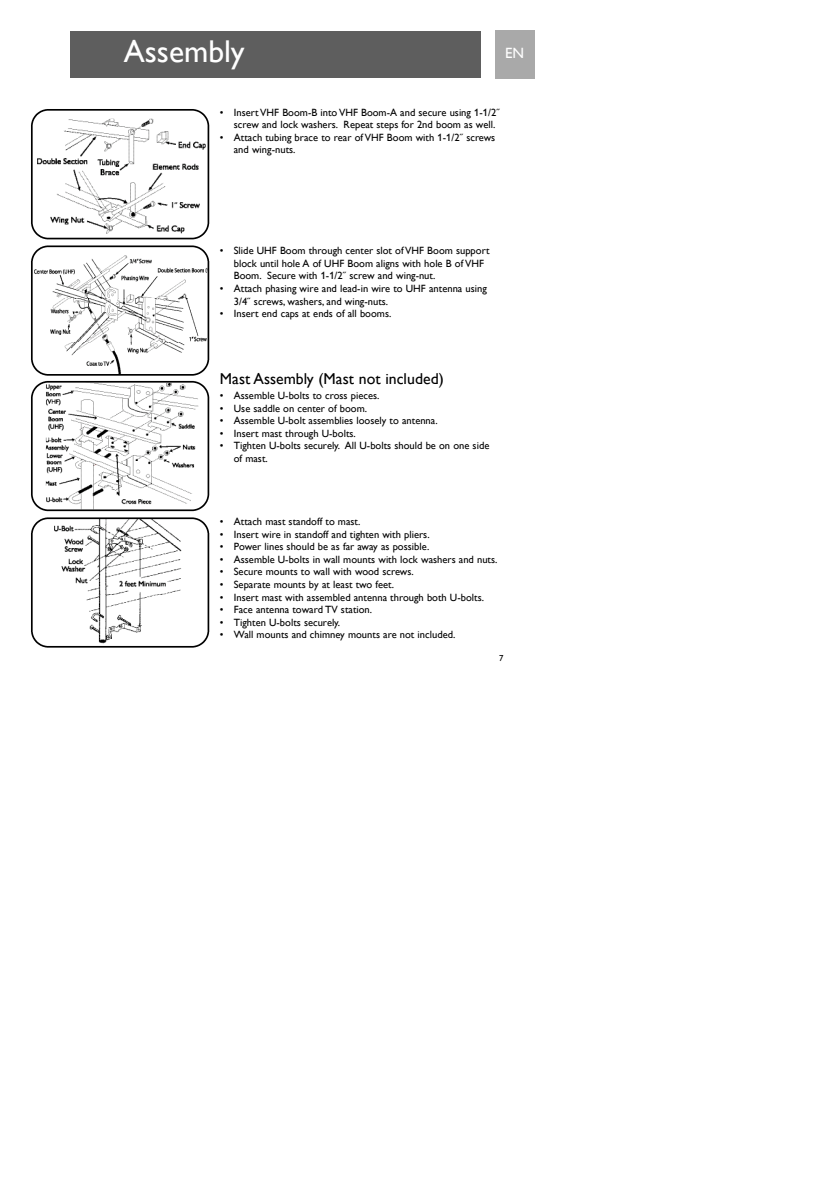
<style>
.page{position:relative;width:819px;height:1197px;background:#fff}
.page>*{position:absolute;margin:0;border:0;box-sizing:border-box;transform-origin:0 0}
.t1{font:31.5px "Gill Sans Alt One WGL";color:#fff}
.t2{font:15.75px "Gill Sans Alt One WGL";color:#000}
.t3{font:14.88px "Gill Sans Alt One WGL";color:#fff}
.t4{font:10.5px/12.6px "Gill Sans Alt One WGL";color:#000}
.t5{font:8.75px "Gill Sans Alt One WGL";color:#000}
</style>
<div class="page">
<div style="left:495px;top:31px;width:39px;height:48px;background:#a9a9a9"></div>
<div style="left:70px;top:31px;width:411px;height:46px;background:#5e5e5e"></div>
<svg style="left:31px;top:109px;width:178px;height:130px"></svg>
<svg style="left:31px;top:245px;width:178px;height:266px"></svg>
<svg style="left:31px;top:517px;width:178px;height:131px"></svg>
<h1 class="t1" style="left:124px;top:32px;width:122px">Assembly</h1>
<h3 class="t3" style="left:505px;top:45px;width:21px">EN</h3>
<p class="t4" style="left:234px;top:106px;width:268px;text-indent:-14px">• InsertVHF Boom-B into VHF Boom-A and secure using 1-1/2˝ screw and lock washers. Repeat steps for 2nd boom as well.</p>
<p class="t4" style="left:234px;top:131px;width:263px;text-indent:-14px">• Attach tubing brace to rear of VHF Boom with 1-1/2˝ screws and wing-nuts.</p>
<p class="t4" style="left:234px;top:244px;width:257px;text-indent:-14px">• Slide UHF Boom through center slot of VHF Boom support block until hole A of UHF Boom aligns with hole B of VHF<br>Boom. Secure with 1-1/2˝ screw and wing-nut.</p>
<p class="t4" style="left:234px;top:282px;width:255px;text-indent:-14px">• Attach phasing wire and lead-in wire to UHF antenna using<br>3/4˝ screws, washers, and wing-nuts.</p>
<p class="t4" style="left:220px;top:307px;width:173px">• Insert end caps at ends of all booms.</p>
<h2 class="t2" style="left:220px;top:369px;width:225px">Mast Assembly (Mast not included)</h2>
<p class="t4" style="left:220px;top:389px;width:161px">• Assemble U-bolts to cross pieces.</p>
<p class="t4" style="left:220px;top:402px;width:149px">• Use saddle on center of boom.</p>
<p class="t4" style="left:220px;top:414px;width:219px">• Assemble U-bolt assemblies loosely to antenna.</p>
<p class="t4" style="left:220px;top:427px;width:137px">• Insert mast through U-bolts.</p>
<p class="t4" style="left:234px;top:439px;width:257px;text-indent:-14px">• Tighten U-bolts securely. All U-bolts should be on one side of mast.</p>
<p class="t4" style="left:220px;top:515px;width:142px">• Attach mast standoff to mast.</p>
<p class="t4" style="left:220px;top:528px;width:211px">• Insert wire in standoff and tighten with pliers.</p>
<p class="t4" style="left:220px;top:540px;width:211px">• Power lines should be as far away as possible.</p>
<p class="t4" style="left:220px;top:553px;width:279px">• Assemble U-bolts in wall mounts with lock washers and nuts.</p>
<p class="t4" style="left:220px;top:565px;width:195px">• Secure mounts to wall with wood screws.</p>
<p class="t4" style="left:220px;top:578px;width:176px">• Separate mounts by at least two feet.</p>
<p class="t4" style="left:220px;top:591px;width:266px">• Insert mast with assembled antenna through both U-bolts.</p>
<p class="t4" style="left:220px;top:603px;width:154px">• Face antenna toward TV station.</p>
<p class="t4" style="left:220px;top:616px;width:122px">• Tighten U-bolts securely.</p>
<p class="t4" style="left:220px;top:628px;width:237px">• Wall mounts and chimney mounts are not included.</p>
<p class="t5" style="left:499px;top:653px;width:6px">7</p>
</div>
